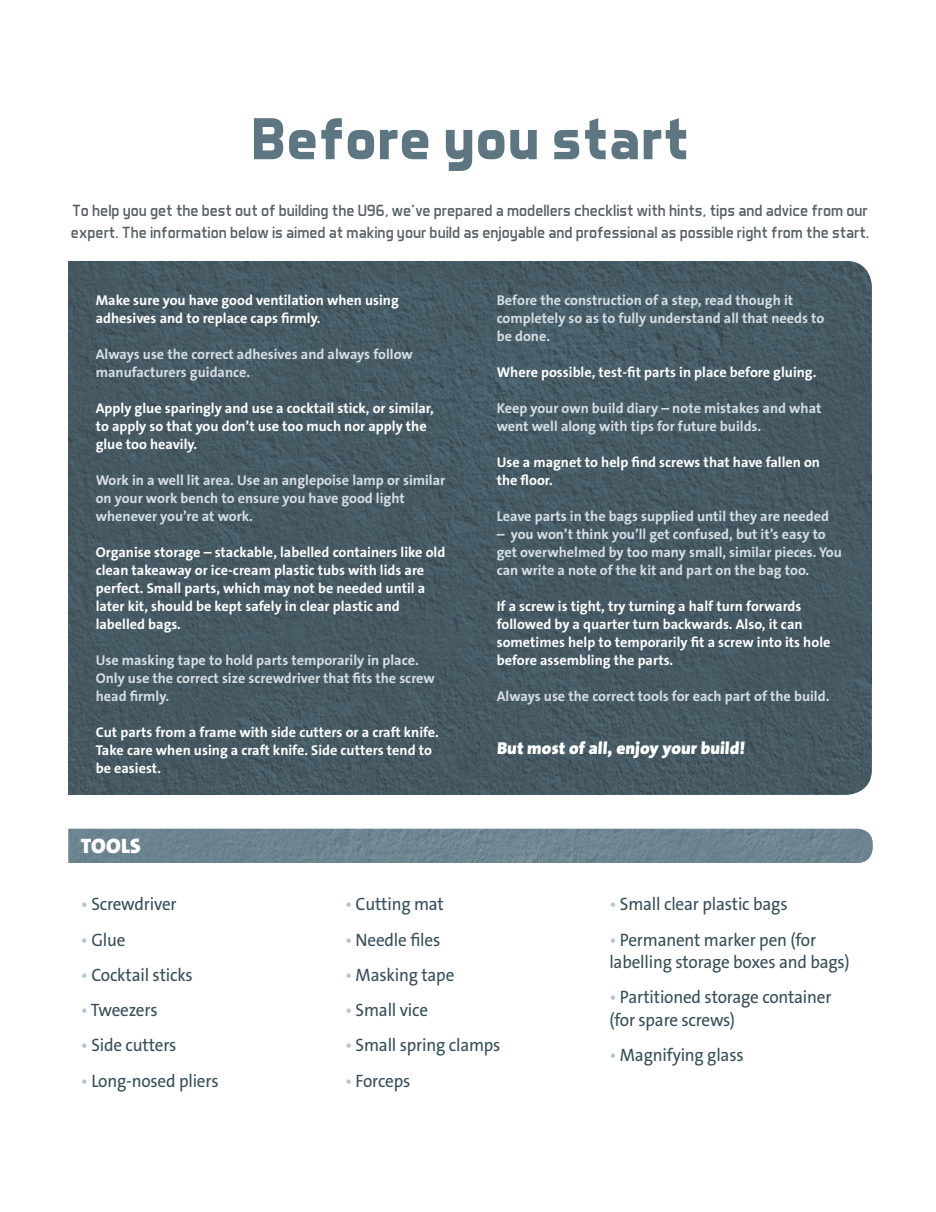
<style>
.page{position:relative;width:936px;height:1212px;background:#fff}
.page>*{position:absolute;margin:0;border:0;box-sizing:border-box;transform-origin:0 0}
.t1{font:700 60px "Aero Matics";color:#5d7682}
.t2{font:900 21px "The Sans Os F";letter-spacing:.005em;color:#fff}
.t3{font:18px/22.5px "The Sans Os F";letter-spacing:-.01em;color:#364d59;scale:.95 1}
.t4{font:900 17.25px "The Sans Os F";color:#fff}
.t5{font:16.5px/22.6px "Aero Matics";color:#576065}
.t6{font:700 14.25px/18px "The Sans Os F";color:#fff}
.t7{font:700 14.25px/18px "The Sans Os F";color:#d5dee3}
.s1{color:#b3c2cb}
</style>
<div class="page">
<img style="left:68px;top:829px;width:804px;height:34px">
<img style="left:68px;top:261px;width:803px;height:534px">
<hr style="left:0;top:681px;width:1px;height:531px;background:#0d2a3c">
<img style="left:0;top:603px;width:1px;height:521px">
<h1 class="t1" style="left:251px;top:103px;width:439px">Before you start</h1>
<p class="t5" style="left:71px;top:198px;width:799px">To help you get the best out of building the U96, we’ve prepared a modellers checklist with hints, tips and advice from our expert. The information below is aimed at making your build as enjoyable and professional as possible right from the start.</p>
<p class="t6" style="left:96px;top:291px;width:304px">Make sure you have good ventilation when using adhesives and to replace caps firmly.</p>
<p class="t7" style="left:96px;top:345px;width:318px">Always use the correct adhesives and always follow manufacturers guidance.</p>
<p class="t6" style="left:96px;top:399px;width:339px">Apply glue sparingly and use a cocktail stick, or similar, to apply so that you don’t use too much nor apply the glue too heavily.</p>
<p class="t7" style="left:96px;top:471px;width:351px">Work in a well lit area. Use an anglepoise lamp or similar on your work bench to ensure you have good light whenever you’re at work.</p>
<p class="t6" style="left:96px;top:543px;width:351px">Organise storage – stackable, labelled containers like old clean takeaway or ice-cream plastic tubs with lids are perfect. Small parts, which may not be needed until a later kit, should be kept safely in clear plastic and labelled bags.</p>
<p class="t7" style="left:96px;top:651px;width:340px">Use masking tape to hold parts temporarily in place.<br>Only use the correct size screwdriver that fits the screw head firmly.</p>
<p class="t6" style="left:96px;top:723px;width:345px">cut parts from a frame with side cutters or a craft knife.<br>Take care when using a craft knife. Side cutters tend to be easiest.</p>
<h2 class="t2" style="left:81px;top:832px;width:62px">TOOLS</h2>
<p class="t7" style="left:496px;top:291px;width:329px">Before the construction of a step, read though it completely so as to fully understand all that needs to be done.</p>
<p class="t6" style="left:496px;top:363px;width:321px">Where possible, test-fit parts in place before gluing.</p>
<p class="t7" style="left:496px;top:399px;width:326px">Keep your own build diary – note mistakes and what went well along with tips for future builds.</p>
<p class="t6" style="left:496px;top:453px;width:325px">Use a magnet to help find screws that have fallen on the floor.</p>
<p class="t7" style="left:496px;top:507px;width:334px">Leave parts in the bags supplied until they are needed</p>
<p class="t7" style="left:496px;top:525px;width:347px">– you won’t think you’ll get confused, but it’s easy to get overwhelmed by too many small, similar pieces. You can write a note of the kit and part on the bag too.</p>
<p class="t6" style="left:496px;top:597px;width:335px">If a screw is tight, try turning a half turn forwards followed by a quarter turn backwards. Also, it can sometimes help to temporarily fit a screw into its hole before assembling the parts.</p>
<p class="t7" style="left:496px;top:687px;width:334px">Always use the correct tools for each part of the build.</p>
<p class="t4" style="left:496px;top:737px;width:251px">But most of all, enjoy your build!</p>
<p class="t3" style="left:81px;top:893px;width:102px"><span class="s1">•</span> Screwdriver</p>
<p class="t3" style="left:81px;top:928px;width:49px"><span class="s1">•</span> Glue</p>
<p class="t3" style="left:81px;top:964px;width:119px"><span class="s1">•</span> Cocktail sticks</p>
<p class="t3" style="left:81px;top:999px;width:82px"><span class="s1">•</span> Tweezers</p>
<p class="t3" style="left:81px;top:1034px;width:102px"><span class="s1">•</span> Side cutters</p>
<p class="t3" style="left:81px;top:1069px;width:147px"><span class="s1">•</span> Long-nosed pliers</p>
<p class="t3" style="left:345px;top:893px;width:105px"><span class="s1">•</span> Cutting mat</p>
<p class="t3" style="left:345px;top:928px;width:102px"><span class="s1">•</span> Needle files</p>
<p class="t3" style="left:345px;top:964px;width:116px"><span class="s1">•</span> Masking tape</p>
<p class="t3" style="left:345px;top:999px;width:89px"><span class="s1">•</span> Small vice</p>
<p class="t3" style="left:345px;top:1034px;width:165px"><span class="s1">•</span> Small spring clamps</p>
<p class="t3" style="left:345px;top:1069px;width:70px"><span class="s1">•</span> Forceps</p>
<p class="t3" style="left:609px;top:893px;width:189px"><span class="s1">•</span> Small clear plastic bags</p>
<p class="t3" style="left:609px;top:928px;width:254px"><span class="s1">•</span> Permanent marker pen (for labelling storage boxes and bags)</p>
<p class="t3" style="left:609px;top:986px;width:235px"><span class="s1">•</span> Partitioned storage container (for spare screws)</p>
<p class="t3" style="left:609px;top:1044px;width:143px"><span class="s1">•</span> Magnifying glass</p>
</div>
